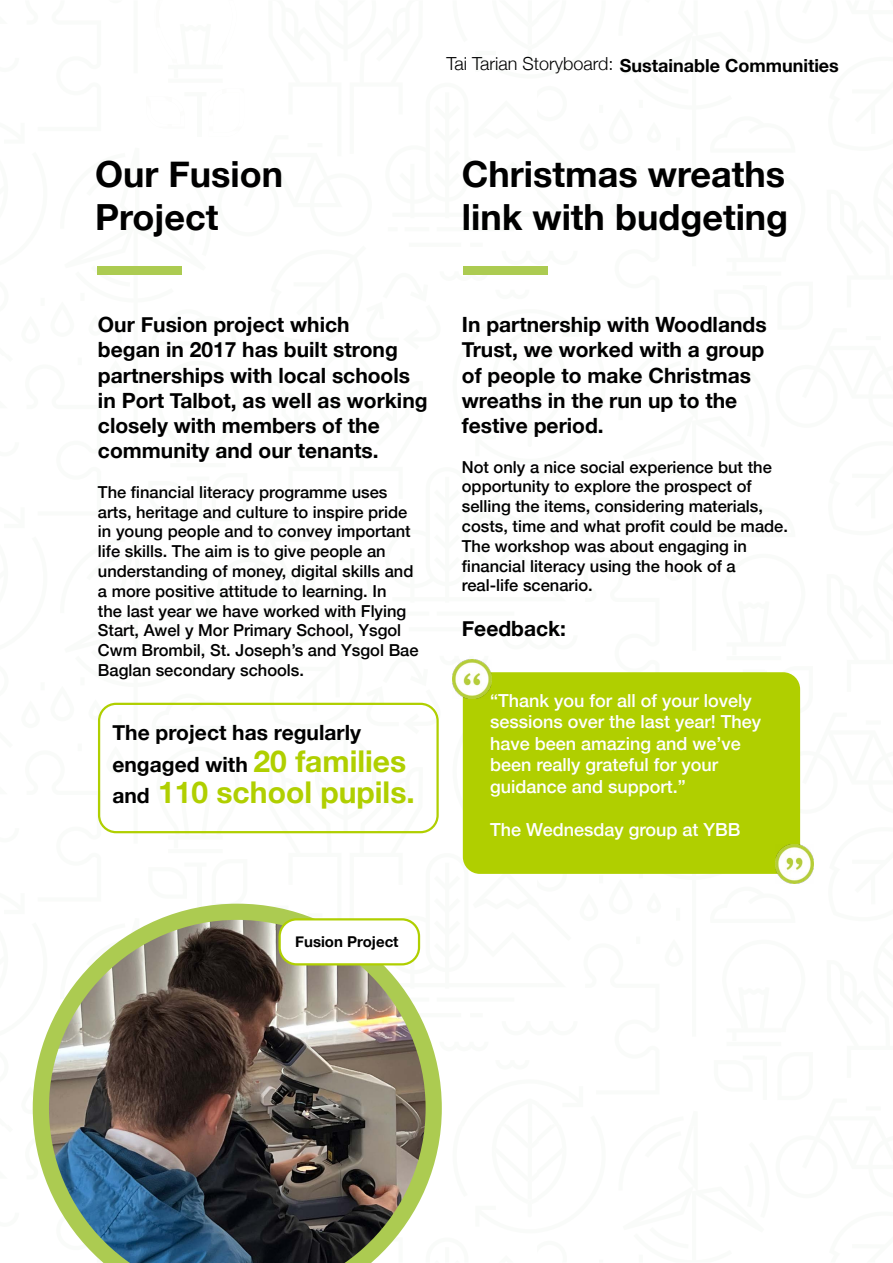
<style>
.page{position:relative;width:893px;height:1263px;background:#fff}
.page>*{position:absolute;margin:0;border:0;box-sizing:border-box;transform-origin:0 0}
.t1{font:700 36px/43.2px "Helvetica Neue";color:#000}
.t2{font:700 30px "Helvetica Neue";color:#b0cf00}
.t3{font:700 21px/25.2px "Helvetica Neue";color:#000}
.t4{font:500 18px/21.6px "Helvetica Neue";color:#fff}
.t5{font:700 18px "Helvetica Neue";color:#000}
.t6{font:500 16.5px/19.8px "Helvetica Neue";color:#000}
.t7{font:700 15px "Helvetica Neue";color:#000}
.s1{font-weight:300}
.s2{font-size:30px;color:#b0cf00}
.s3{font-size:21px;color:#000}
</style>
<div class="page">
<div style="left:463px;top:266px;width:85px;height:9px;background:#accb51"></div>
<div style="left:97px;top:266px;width:85px;height:9px;background:#accb51"></div>
<img style="left:33px;top:904px;width:409px;height:359px">
<div style="left:280px;top:919px;width:139px;height:45px;background:#fff;border-radius:17px"></div>
<div style="left:279px;top:918px;width:141px;height:47px;border:2px solid #b0cf00;border-radius:17px"></div>
<div style="left:98px;top:703px;width:341px;height:130px;border:2px solid #b0cf00;border-radius:17px"></div>
<div style="left:463px;top:672px;width:337px;height:202px;background:#b0cf00;border-radius:17px"></div>
<img style="left:453px;top:660px;width:38px;height:38px">
<img style="left:775px;top:845px;width:39px;height:38px">
<p class="t5" style="left:446px;top:51px;width:394px"><span class="s1">Tai Tarian Storyboard:</span> Sustainable Communities</p>
<h1 class="t1" style="left:95px;top:154px;width:190px">Our Fusion<br>Project</h1>
<h1 class="t1" style="left:462px;top:154px;width:328px">Christmas wreaths link with budgeting</h1>
<p class="t3" style="left:98px;top:313px;width:331px">Our Fusion project which<br>began in 2017 has built strong partnerships with local schools in Port Talbot, as well as working closely with members of the community and our tenants.</p>
<p class="t6" style="left:98px;top:481px;width:322px">The financial literacy programme uses arts, heritage and culture to inspire pride in young people and to convey important life skills. The aim is to give people an understanding of money, digital skills and a more positive attitude to learning. In<br>the last year we have worked with Flying Start, Awel y Mor Primary School, Ysgol Cwm Brombil, St. Joseph’s and Ysgol Bae Baglan secondary schools.</p>
<p class="t3" style="left:112px;top:717px;width:295px;line-height:31.5px">The project has regularly engaged with <span class="s2">20 families</span></p>
<h2 class="t2" style="left:112px;top:769px;width:304px"><span class="s3">and</span> 110 school pupils.</h2>
<p class="t3" style="left:462px;top:313px;width:306px">In partnership with Woodlands<br>Trust, we worked with a group of people to make Christmas wreaths in the run up to the festive period.</p>
<p class="t6" style="left:462px;top:455px;width:328px">Not only a nice social experience but the opportunity to explore the prospect of selling the items, considering materials, costs, time and what profit could be made.<br>The workshop was about engaging in financial literacy using the hook of a real-life scenario.</p>
<p class="t3" style="left:462px;top:617px;width:106px">Feedback:</p>
<p class="t4" style="left:490px;top:688px;width:273px">“Thank you for all of your lovely sessions over the last year! They have been amazing and we’ve been really grateful for your guidance and support.”</p>
<p class="t4" style="left:490px;top:817px;width:252px">The Wednesday group at YBB</p>
<p class="t7" style="left:295px;top:930px;width:105px">Fusion Project</p>
</div>
